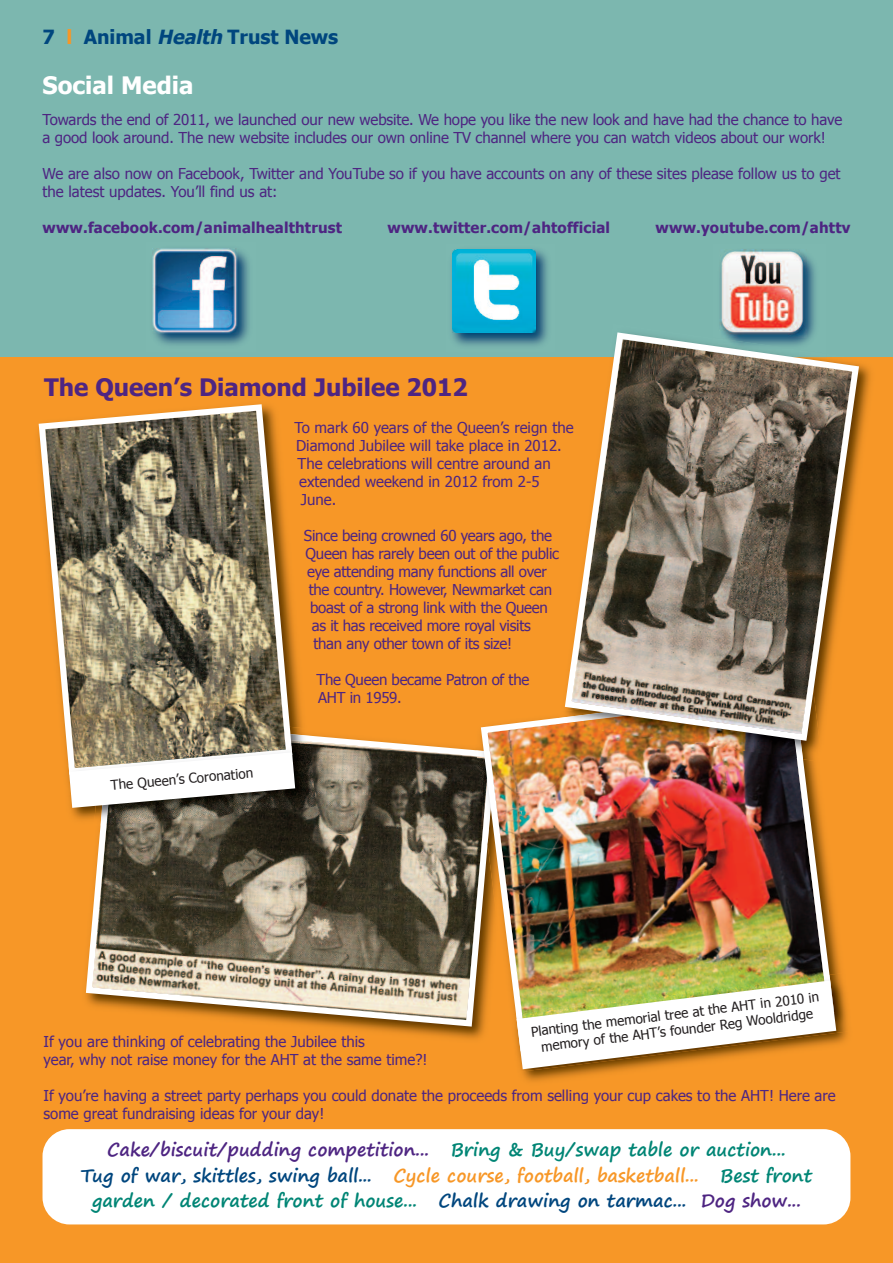
<style>
.page{position:relative;width:893px;height:1263px;background:#fff}
.page>*{position:absolute;margin:0;border:0;box-sizing:border-box;transform-origin:0 0}
.t1{font:700 24px "Tahoma";color:#4e2582}
.t2{font:700 24px "Tahoma";color:#fff}
.t3{font:700 19.5px "Tahoma";color:#00467e}
.t4{font:700 18px/25.2px "Segoe Print";color:#008575;text-align:center}
.t5{font:15px/18px "Tahoma";letter-spacing:-.005em;color:#4e2582}
.t6{font:700 15px "Tahoma";letter-spacing:.01em;color:#4e2582}
.t7{font:13.5px/16.2px "Tahoma";color:#231f20;text-align:center}
.s1{color:#f79727}
.s2{font-style:italic}
.s3{color:#4e2582}
.s4{color:#00467e}
</style>
<div class="page">
<div style="left:0;top:0;width:893px;height:368px;background:#7cb7af"></div>
<div style="left:0;top:357px;width:893px;height:906px;background:#f79727"></div>
<img style="left:154px;top:250px;width:95px;height:95px">
<img style="left:152px;top:248px;width:85px;height:85px">
<svg style="left:85px;top:735px;width:388px;height:295px;background:#86765b"></svg>
<img style="left:296px;top:725px;width:17px;height:19px">
<svg style="left:38px;top:404px;width:258px;height:361px;background:#96825e"></svg>
<img style="left:70px;top:808px;width:27px;height:21px">
<img style="left:94px;top:808px;width:6px;height:18px">
<img style="left:100px;top:808px;width:10px;height:18px">
<img style="left:107px;top:773px;width:209px;height:52px">
<img style="left:67px;top:765px;width:2px;height:24px">
<img style="left:110px;top:744px;width:203px;height:47px">
<img style="left:75px;top:746px;width:211px;height:6px">
<svg style="left:69px;top:752px;width:226px;height:56px;background:#cbc8c2"></svg>
<img style="left:452px;top:249px;width:96px;height:97px">
<img style="left:452px;top:250px;width:83px;height:83px">
<img style="left:741px;top:249px;width:75px;height:75px">
<img style="left:720px;top:250px;width:87px;height:74px">
<img style="left:475px;top:748px;width:2px;height:193px">
<img style="left:476px;top:750px;width:1px;height:94px">
<img style="left:477px;top:718px;width:360px;height:322px">
<img style="left:522px;top:1072px;width:89px;height:10px">
<img style="left:508px;top:972px;width:340px;height:100px">
<img style="left:522px;top:975px;width:303px;height:5px">
<svg style="left:517px;top:980px;width:319px;height:89px;background:#e1d2a7"></svg>
<img style="left:720px;top:324px;width:95px;height:5px">
<img style="left:822px;top:364px;width:49px;height:398px">
<img style="left:557px;top:744px;width:265px;height:18px">
<img style="left:556px;top:744px;width:247px;height:15px">
<img style="left:556px;top:717px;width:241px;height:41px">
<img style="left:561px;top:329px;width:301px;height:415px">
<div style="left:43px;top:1129px;width:807px;height:95px;background:#fff;border-radius:27px"></div>
<h2 class="t3" style="left:43px;top:24px;width:297px">7 <span class="s1">l</span> Animal <span class="s2">Health</span>Trust News</h2>
<h1 class="t2" style="left:43px;top:70px;width:152px">Social Media</h1>
<p class="t5" style="left:43px;top:110px;width:801px">Towards the end of 2011, we launched our new website. We hope you like the new look and have had the chance to have a good look around. The new website includes our own online TV channel where you can watch videos about our work!</p>
<p class="t5" style="left:43px;top:164px;width:800px">We are also now on Facebook, Twitter and YouTube so if you have accounts on any of these sites please follow us to get the latest updates. You’ll find us at:</p>
<p class="t6" style="left:43px;top:218px;width:301px">www.facebook.com/animalhealthtrust</p>
<p class="t6" style="left:388px;top:218px;width:224px">www.twitter.com/ahtofficial</p>
<p class="t6" style="left:656px;top:218px;width:196px">www.youtube.com/ahttv</p>
<h1 class="t1" style="left:44px;top:372px;width:425px">The Queen’s Diamond Jubilee 2012</h1>
<p class="t7" style="left:110px;top:777px;width:144px;rotate:-5deg">The Queen’s Coronation</p>
<p class="t5" style="left:294px;top:418px;width:281px">To mark 60 years of the Queen’s reign the</p>
<p class="t5" style="left:296px;top:436px;width:267px">Diamond Jubilee will take place in 2012.</p>
<p class="t5" style="left:298px;top:454px;width:255px">The celebrations will centre around an</p>
<p class="t5" style="left:299px;top:472px;width:242px">extended weekend in 2012 from 2-5</p>
<p class="t5" style="left:301px;top:490px;width:37px">June.</p>
<p class="t5" style="left:304px;top:526px;width:250px">Since being crowned 60 years ago, the</p>
<p class="t5" style="left:306px;top:544px;width:255px">Queen has rarely been out of the public</p>
<p class="t5" style="left:307px;top:562px;width:241px">eye attending many functions all over</p>
<p class="t5" style="left:309px;top:580px;width:245px">the country. However, Newmarket can</p>
<p class="t5" style="left:310px;top:598px;width:239px">boast of a strong link with the Queen</p>
<p class="t5" style="left:312px;top:616px;width:221px">as it has received more royal visits</p>
<p class="t5" style="left:313px;top:634px;width:200px">than any other town of its size!</p>
<p class="t5" style="left:317px;top:670px;width:214px">The Queen became Patron of the<br>AHT in 1959.</p>
<p class="t7" style="left:530px;top:1023px;width:292px;rotate:-7deg">Planting the memorial tree at the AHT in 2010 in memory of the AHT’s founder Reg Wooldridge</p>
<p class="t5" style="left:44px;top:1031px;width:385px">If you are thinking of celebrating the Jubilee this<br>year, why not raise money for the AHT at the same time?!</p>
<p class="t5" style="left:44px;top:1085px;width:794px">If you’re having a street party perhaps you could donate the proceeds from selling your cup cakes to the AHT! Here are some great fundraising ideas for your day!</p>
<p class="t4" style="left:81px;top:1137px;width:733px"><span class="s3">Cake/biscuit/pudding competition...</span> Bring &amp; Buy/swap table or auction...<br><span class="s4">Tug of war, skittles, swing ball...</span> <span class="s1">Cycle course, football, basketball...</span> Best front garden / decorated front of house... <span class="s4">Chalk drawing on tarmac...</span> <span class="s3">Dog show...</span></p>
</div>
